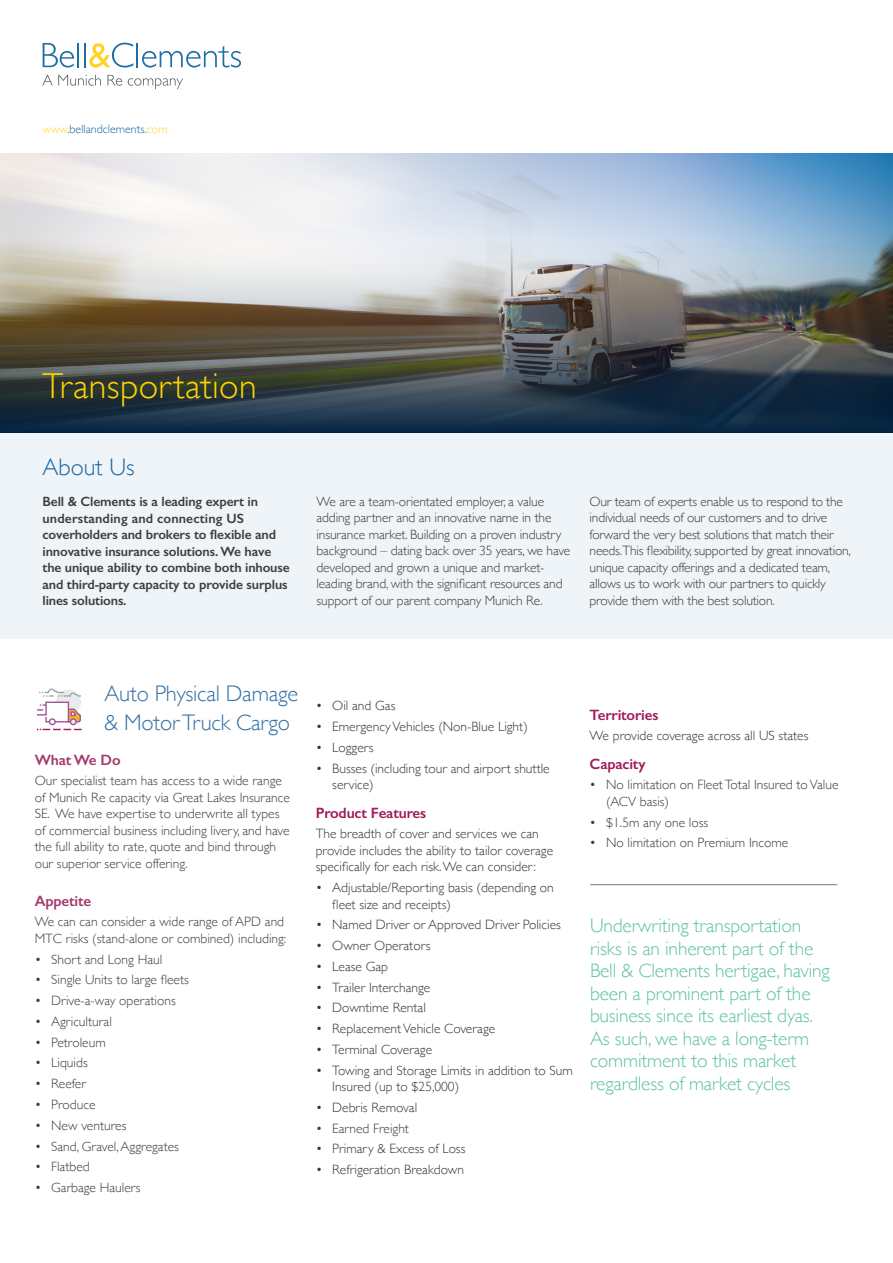
<style>
.page{position:relative;width:893px;height:1263px;background:#fff}
.page>*{position:absolute;margin:0;border:0;box-sizing:border-box;transform-origin:0 0}
.t1{font:300 36px "Gill Sans";letter-spacing:.01em;color:#fed304}
.t2{font:300 24px "Gill Sans";color:#2068a0}
.t3{font:300 22.5px "Gill Sans";letter-spacing:-.01em;color:#3471a6}
.t4{font:300 19.5px/22.5px "Gill Sans";letter-spacing:-.01em;color:#61c3a4}
.Sub_Head{font:600 15px "Gill Sans";letter-spacing:-.01em;color:#a11a59}
.Sub_Head-2{font:600 15px "Gill Sans";letter-spacing:-.01em;color:#a3386b}
.Body_Copy{font:300 13.5px/16.5px "Gill Sans";letter-spacing:-.01em;color:#3e3e3f}
.Bullets{font:300 13.5px/16.5px "Gill Sans";color:#333739}
.t5{font:600 13.5px/16.5px "Gill Sans";letter-spacing:-.01em;color:#3e3e3f}
.Bullets-2{font:300 13.5px/16.5px "Gill Sans";color:#3e3e3f}
.t6{font:300 12px "Gill Sans";color:#2068a0}
.s1{color:#ffd72c}
.s2{color:#354d96}
</style>
<div class="page">
<img style="left:0;top:153px;width:892px;height:279px">
<div style="left:0;top:432px;width:892px;height:207px;background:#eef4f7"></div>
<svg style="left:43px;top:43px;width:31px;height:25px"></svg>
<hr style="left:77px;top:43px;width:2px;height:24px;background:#1d6ea3">
<svg style="left:84px;top:43px;width:157px;height:25px"></svg>
<svg style="left:42px;top:75px;width:59px;height:11px"></svg>
<svg style="left:107px;top:75px;width:15px;height:11px"></svg>
<svg style="left:128px;top:78px;width:55px;height:11px"></svg>
<hr style="left:590px;top:884px;width:247px;height:1px;background:#57585a">
<svg style="left:37px;top:688px;width:45px;height:42px"></svg>
<p class="t6" style="left:43px;top:119px;width:127px"><span class="s1">www</span><span class="s2">.</span>bellandclements.<span class="s1">com</span></p>
<p class="t1" style="left:43px;top:358px;width:216px">Transportation</p>
<p class="t2" style="left:43px;top:448px;width:94px">About Us</p>
<p class="t5" style="left:43px;top:493px;width:249px">Bell &amp; Clements is a leading expert in understanding and connecting US coverholders and brokers to flexible and innovative insurance solutions. We have the unique ability to combine both inhouse and third-party capacity to provide surplus lines solutions.</p>
<p class="Body_Copy" style="left:317px;top:492px;width:255px">We are a team-orientated employer, a value adding partner and an innovative name in the insurance market. Building on a proven industry background – dating back over 35 years, we have developed and grown a unique and market&shy;leading brand, with the significant resources and support of our parent company Munich Re.</p>
<p class="Body_Copy" style="left:590px;top:492px;width:263px">Our team of experts enable us to respond to the individual needs of our customers and to drive forward the very best solutions that match their needs.This flexibility, supported by great innovation, unique capacity offerings and a dedicated team, allows us to work with our partners to quickly provide them with the best solution.</p>
<p class="t3" style="left:105px;top:676px;width:195px">Auto Physical Damage</p>
<p class="t3" style="left:105px;top:704px;width:187px">&amp; Motor Truck Cargo</p>
<p class="Sub_Head" style="left:590px;top:705px;width:70px">Territories</p>
<p class="Bullets" style="left:590px;top:727px;width:220px">We provide coverage across all US states</p>
<p class="Sub_Head" style="left:590px;top:754px;width:57px">Capacity</p>
<p class="Bullets-2" style="left:606px;top:776px;width:234px;text-indent:-16px">• No limitation on Fleet Total Insured to Value (ACV basis)</p>
<p class="Bullets-2" style="left:590px;top:813px;width:120px">• $1.5m any one loss</p>
<p class="Bullets-2" style="left:590px;top:834px;width:200px">• No limitation on Premium Income</p>
<p class="Bullets" style="left:316px;top:697px;width:81px">• Oil and Gas</p>
<p class="Bullets" style="left:316px;top:718px;width:214px">• Emergency Vehicles (Non-Blue Light)</p>
<p class="Bullets" style="left:316px;top:739px;width:59px">• Loggers</p>
<p class="Bullets" style="left:332px;top:759px;width:219px;text-indent:-16px">• Busses (including tour and airport shuttle service)</p>
<p class="Sub_Head" style="left:316px;top:803px;width:112px">Product Features</p>
<p class="Bullets" style="left:316px;top:825px;width:239px">The breadth of cover and services we can provide includes the ability to tailor coverage specifically for each risk.We can consider:</p>
<p class="Bullets" style="left:332px;top:879px;width:223px;text-indent:-16px">• Adjustable/Reporting basis (depending on fleet size and receipts)</p>
<p class="Bullets" style="left:316px;top:916px;width:247px">• Named Driver or Approved Driver Policies</p>
<p class="Bullets" style="left:316px;top:937px;width:116px">• Owner Operators</p>
<p class="Bullets" style="left:316px;top:957px;width:74px">• Lease Gap</p>
<p class="Bullets" style="left:316px;top:978px;width:116px">• Trailer Interchange</p>
<p class="Bullets" style="left:316px;top:999px;width:112px">• Downtime Rental</p>
<p class="Bullets" style="left:316px;top:1020px;width:181px">• Replacement Vehicle Coverage</p>
<p class="Bullets" style="left:316px;top:1040px;width:118px">• Terminal Coverage</p>
<p class="Bullets" style="left:332px;top:1061px;width:242px;text-indent:-16px">• Towing and Storage Limits in addition to Sum<br>Insured (up to $25,000)</p>
<p class="Bullets" style="left:316px;top:1098px;width:103px">• Debris Removal</p>
<p class="Body_Copy" style="left:316px;top:1119px;width:95px">• Earned Freight</p>
<p class="Bullets" style="left:316px;top:1140px;width:151px">• Primary &amp; Excess of Loss</p>
<p class="Bullets" style="left:316px;top:1161px;width:150px">• Refrigeration Breakdown</p>
<p class="Sub_Head-2" style="left:35px;top:750px;width:87px">What We Do</p>
<p class="Body_Copy" style="left:35px;top:772px;width:257px">Our specialist team has access to a wide range of Munich Re capacity via Great Lakes Insurance SE. We have expertise to underwrite all types of commercial business including livery, and have the full ability to rate, quote and bind through our superior service offering.</p>
<p class="Sub_Head-2" style="left:35px;top:891px;width:58px">Appetite</p>
<p class="Body_Copy" style="left:35px;top:913px;width:253px">We can can consider a wide range of APD and<br>MTC risks (stand-alone or combined) including:</p>
<p class="Bullets-2" style="left:35px;top:950px;width:129px">• Short and Long Haul</p>
<p class="Bullets-2" style="left:35px;top:971px;width:156px">• Single Units to large fleets</p>
<p class="Bullets-2" style="left:35px;top:992px;width:143px">• Drive-a-way operations</p>
<p class="Body_Copy" style="left:35px;top:1013px;width:79px">• Agricultural</p>
<p class="Body_Copy" style="left:35px;top:1033px;width:73px">• Petroleum</p>
<p class="Body_Copy" style="left:35px;top:1054px;width:55px">• Liquids</p>
<p class="Body_Copy" style="left:35px;top:1075px;width:53px">• Reefer</p>
<p class="Body_Copy" style="left:35px;top:1096px;width:62px">• Produce</p>
<p class="Body_Copy" style="left:35px;top:1116px;width:93px">• New ventures</p>
<p class="Body_Copy" style="left:35px;top:1137px;width:146px">• Sand, Gravel, Aggregates</p>
<p class="Body_Copy" style="left:35px;top:1158px;width:57px">• Flatbed</p>
<p class="Body_Copy" style="left:35px;top:1179px;width:107px">• Garbage Haulers</p>
<p class="t4" style="left:590px;top:914px;width:241px">Underwriting transportation risks is an inherent part of the<br>Bell &amp; Clements hertigae, having been a prominent part of the business since its earliest dyas.<br>As such, we have a long-term commitment to this market regardless of market cycles</p>
</div>
